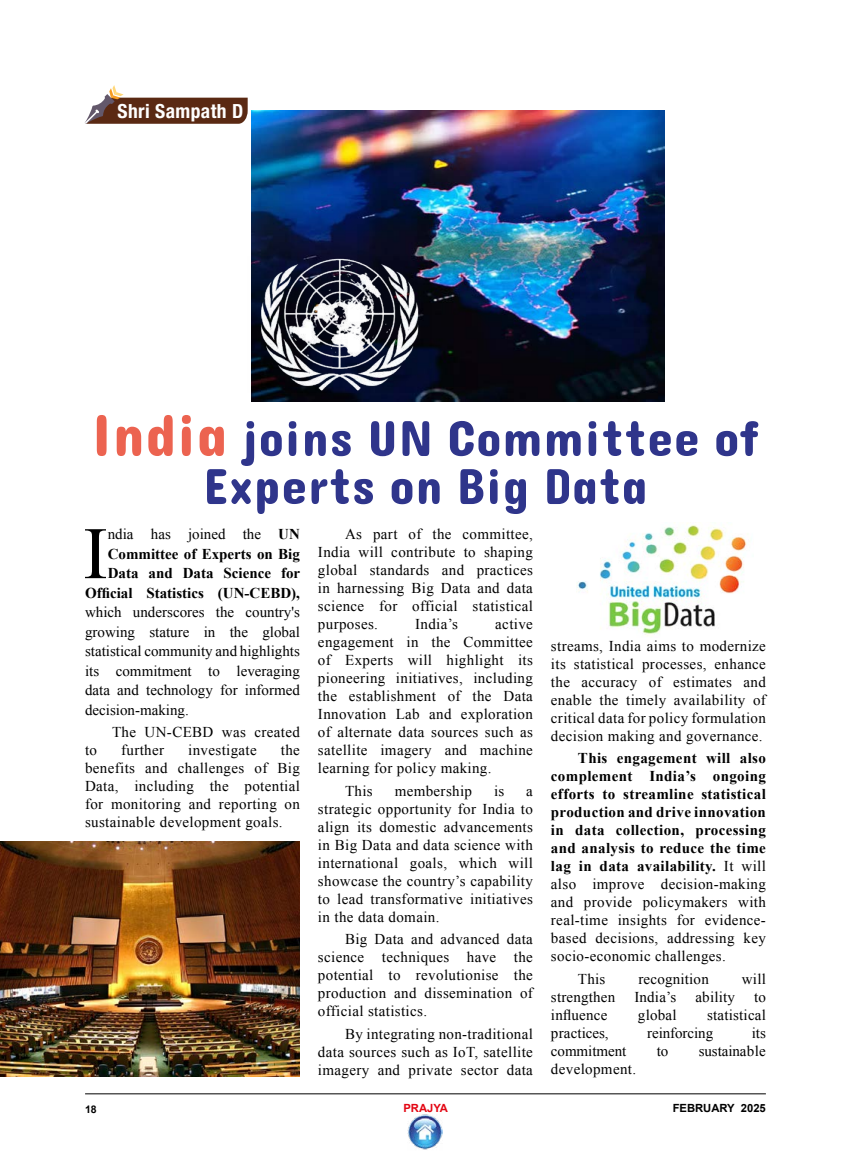
<style>
.page{position:relative;width:851px;height:1170px;background:#fff}
.page>*{position:absolute;margin:0;border:0;box-sizing:border-box;transform-origin:0 0}
.t1{font:73.95px "Times New Roman";color:#000}
.t2{font:51px/48px "Dangrek";letter-spacing:.025em;color:#2f358b;text-align:center}
.t3{font:700 condensed 19.5px "Helvetica Neue LT Pro";letter-spacing:.02em;color:#fff}
.t4{font:15px/18px "Times New Roman";letter-spacing:.025em;color:#000;text-align:justify}
.t5{font:700 15px/18px "Times New Roman";color:#000;text-align:right}
.t6{font:15px "Times New Roman";letter-spacing:-.005em;color:#000}
.t7{font:15px "Times New Roman";letter-spacing:.005em;color:#000}
.t8{font:700 11.25px "Arial";color:#000}
.t9{font:700 11.25px "Arial";color:#e30613}
.t10{font:700 10.5px "Arial";color:#000}
.s1{font-size:60px;color:#ec6350}
.s2{font-weight:400}
</style>
<div class="page">
<img style="left:251px;top:111px;width:413px;height:290px">
<img style="left:251px;top:256px;width:180px;height:137px">
<img style="left:1px;top:841px;width:299px;height:235px">
<img style="left:576px;top:523px;width:171px;height:113px">
<svg style="left:85px;top:85px;width:163px;height:39px"></svg>
<img style="left:408px;top:1114px;width:34px;height:35px">
<hr style="left:85px;top:1093px;width:680px;height:1px;background:#000">
<h3 class="t3" style="left:118px;top:99px;width:127px">Shri Sampath D</h3>
<h2 class="t2" style="left:92px;top:414px;width:668px"><span class="s1">India</span> joins UN Committee of<br>Experts on Big Data</h2>
<h1 class="t1" style="left:83px;top:503px;width:26px">I</h1>
<p class="t5" style="left:85px;top:524px;width:217px;line-height:19.5px"><span class="s2">ndia has joined the</span> UN<br>Committee of Experts on Big<br>Data and Data Science for<br>Official Statistics (UN-CEBD),</p>
<p class="t4" style="left:85px;top:602px;width:216px;line-height:19.5px">which underscores the country's growing stature in the global statistical community and highlights its commitment to leveraging data and technology for informed decision-making.</p>
<p class="t4" style="left:112px;top:723px;width:189px">The UN-CEBD was created</p>
<p class="t4" style="left:85px;top:741px;width:14px">to</p>
<p class="t4" style="left:121px;top:741px;width:44px">further</p>
<p class="t4" style="left:188px;top:741px;width:70px">investigate</p>
<p class="t4" style="left:85px;top:741px;width:216px;text-indent:196px">the benefits and challenges of Big Data, including the potential for monitoring and reporting on sustainable development goals.</p>
<p class="t4" style="left:318px;top:525px;width:216px;text-indent:27px">As part of the committee, India will contribute to shaping global standards and practices in harnessing Big Data and data science for official statistical purposes.</p>
<p class="t4" style="left:318px;top:615px;width:216px;text-indent:177px">active engagement in the Committee of Experts will highlight its pioneering initiatives, including the establishment of the Data Innovation Lab and exploration of alternate data sources such as satellite imagery and machine learning for policy making.</p>
<p class="t4" style="left:345px;top:781px;width:29px">This</p>
<p class="t4" style="left:394px;top:781px;width:79px">membership</p>
<p class="t4" style="left:494px;top:781px;width:12px">is</p>
<p class="t4" style="left:415px;top:615px;width:44px">India’s</p>
<p class="t4" style="left:318px;top:781px;width:216px;text-indent:208px">a strategic opportunity for India to align its domestic advancements in Big Data and data science with international goals, which will showcase the country’s capability to lead transformative initiatives in the data domain.</p>
<p class="t4" style="left:318px;top:930px;width:216px;text-indent:27px">Big Data and advanced data science techniques have the potential to revolutionise the production and dissemination of official statistics.</p>
<p class="t4" style="left:318px;top:1024px;width:216px;text-indent:27px">By integrating non-traditional data sources such as IoT, satellite imagery and private sector data</p>
<p class="t4" style="left:551px;top:636px;width:216px">streams, India aims to modernize its statistical processes, enhance the accuracy of estimates and enable the timely availability of critical data for policy formulation decision making and governance.</p>
<p class="t5" style="left:551px;top:748px;width:216px;text-align:justify;text-indent:27px">This engagement will also complement India’s ongoing efforts to streamline statistical production and drive innovation in data collection, processing and analysis to reduce the time lag in data availability. <span class="s2">It will also improve decision-making and provide policymakers with real-time insights for evidence&shy;based decisions, addressing key socio-economic challenges.</span></p>
<p class="t4" style="left:578px;top:969px;width:29px">This</p>
<p class="t4" style="left:638px;top:969px;width:72px">recognition</p>
<p class="t4" style="left:741px;top:969px;width:25px">will</p>
<p class="t4" style="left:551px;top:987px;width:66px">strengthen</p>
<p class="t4" style="left:634px;top:987px;width:44px">India’s</p>
<p class="t4" style="left:695px;top:987px;width:41px">ability</p>
<p class="t4" style="left:753px;top:987px;width:13px">to</p>
<p class="t4" style="left:551px;top:1005px;width:58px">influence</p>
<p class="t4" style="left:638px;top:1005px;width:40px">global</p>
<p class="t4" style="left:707px;top:1005px;width:60px">statistical</p>
<p class="t7" style="left:551px;top:1022px;width:59px">practices,</p>
<p class="t6" style="left:647px;top:1022px;width:68px">reinforcing</p>
<p class="t4" style="left:751px;top:1023px;width:16px">its</p>
<p class="t6" style="left:551px;top:1040px;width:77px">commitment</p>
<p class="t4" style="left:656px;top:1041px;width:13px">to</p>
<p class="t6" style="left:698px;top:1040px;width:69px">sustainable</p>
<p class="t4" style="left:551px;top:1059px;width:87px">development.</p>
<p class="t10" style="left:85px;top:1102px;width:13px">18</p>
<p class="t9" style="left:403px;top:1100px;width:46px">PRAJYA</p>
<p class="t8" style="left:672px;top:1100px;width:95px">FEBRUARY 2025</p>
</div>
